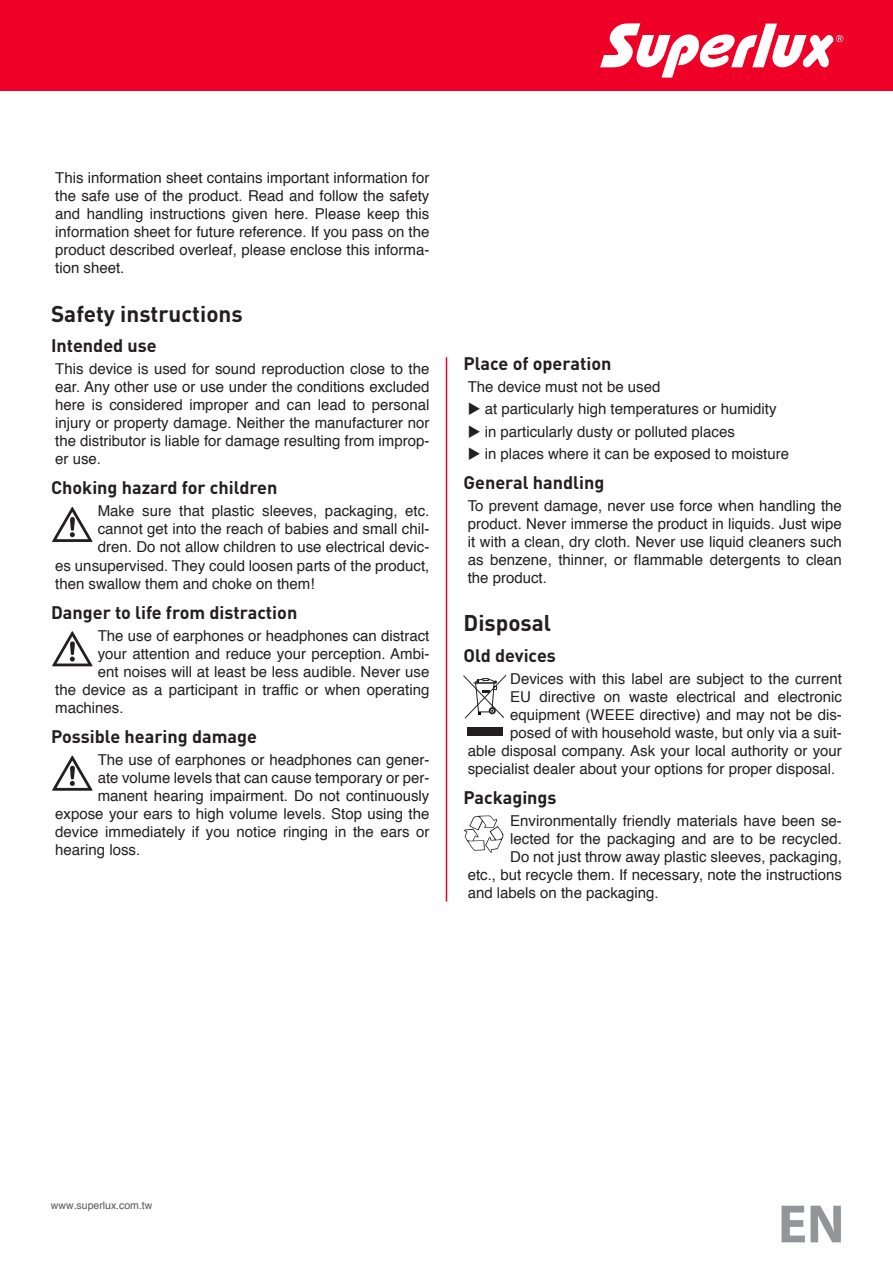
<style>
.page{position:relative;width:893px;height:1263px;background:#fff}
.page>*{position:absolute;margin:0;border:0;box-sizing:border-box;transform-origin:0 0}
.t1{font:700 54.3px "Myriad Pro";color:#939598}
.Safety_head{font:700 22.5px "DIN Pro";color:#231f20}
.Safety_subhead{font:700 18px "DIN Pro";color:#231f20}
.Body_text{font:15px/18px "Helvetica";color:#231f20;text-align:justify}
.www{font:10.5px "Helvetica";color:#57585a}
</style>
<div class="page">
<div style="left:0;top:0;width:893px;height:91px;background:#ef0027"></div>
<svg style="left:600px;top:23px;width:243px;height:55px"></svg>
<svg style="left:52px;top:506px;width:41px;height:36px"></svg>
<svg style="left:52px;top:631px;width:41px;height:36px"></svg>
<svg style="left:52px;top:755px;width:41px;height:36px"></svg>
<div style="left:468px;top:727px;width:35px;height:9px;background:#231f20"></div>
<svg style="left:463px;top:674px;width:43px;height:44px"></svg>
<svg style="left:464px;top:815px;width:39px;height:37px"></svg>
<hr style="left:446px;top:357px;width:1px;height:544px;background:#ef0027">
<p class="Body_text" style="left:55px;top:170px;width:376px">This information sheet contains important information for the safe use of the product. Read and follow the safety and handling instructions given here. Please keep this information sheet for future reference. If you pass on the product described overleaf, please enclose this informa&shy;tion sheet.</p>
<p class="Safety_head" style="left:51px;top:295px;width:193px">Safety instructions</p>
<p class="Safety_subhead" style="left:51px;top:330px;width:107px">Intended use</p>
<p class="Body_text" style="left:55px;top:360px;width:376px">This device is used for sound reproduction close to the ear. Any other use or use under the conditions excluded here is considered improper and can lead to personal injury or property damage. Neither the manufacturer nor the distributor is liable for damage resulting from improp&shy;er use.</p>
<p class="Safety_subhead" style="left:51px;top:473px;width:228px">Choking hazard for children</p>
<p class="Body_text" style="left:98px;top:503px;width:333px">Make sure that plastic sleeves, packaging, etc.</p>
<p class="Body_text" style="left:98px;top:521px;width:333px">cannot get into the reach of babies and small chil-</p>
<p class="Body_text" style="left:98px;top:539px;width:333px">dren. Do not allow children to use electrical devic-</p>
<p class="Body_text" style="left:55px;top:557px;width:376px">es unsupervised. They could loosen parts of the product,</p>
<p class="Body_text" style="left:55px;top:575px;width:261px">then swallow them and choke on them!</p>
<p class="Safety_subhead" style="left:51px;top:597px;width:248px">Danger to life from distraction</p>
<p class="Body_text" style="left:98px;top:627px;width:333px">The use of earphones or headphones can distract</p>
<p class="Body_text" style="left:98px;top:645px;width:333px">your attention and reduce your perception. Ambi-</p>
<p class="Body_text" style="left:98px;top:663px;width:333px">ent noises will at least be less audible. Never use</p>
<p class="Body_text" style="left:55px;top:681px;width:376px">the device as a participant in traffic or when operating</p>
<p class="Body_text" style="left:55px;top:699px;width:70px">machines.</p>
<p class="Safety_subhead" style="left:51px;top:721px;width:207px">Possible hearing damage</p>
<p class="Body_text" style="left:98px;top:751px;width:333px">The use of earphones or headphones can gener-</p>
<p class="Body_text" style="left:98px;top:769px;width:333px">ate volume levels that can cause temporary or per-</p>
<p class="Body_text" style="left:98px;top:787px;width:333px">manent hearing impairment. Do not continuously</p>
<p class="Body_text" style="left:55px;top:805px;width:376px">expose your ears to high volume levels. Stop using the</p>
<p class="Body_text" style="left:55px;top:823px;width:376px">device immediately if you notice ringing in the ears or</p>
<p class="Body_text" style="left:55px;top:841px;width:87px">hearing loss.</p>
<p class="Safety_subhead" style="left:463px;top:348px;width:149px">Place of operation</p>
<p class="Body_text" style="left:468px;top:378px;width:194px">The device must not be used</p>
<p class="Body_text" style="left:485px;top:400px;width:293px">at particularly high temperatures or humidity</p>
<p class="Body_text" style="left:485px;top:423px;width:252px">in particularly dusty or polluted places</p>
<p class="Body_text" style="left:485px;top:445px;width:306px">in places where it can be exposed to moisture</p>
<p class="Safety_subhead" style="left:463px;top:467px;width:142px">General handling</p>
<p class="Body_text" style="left:468px;top:497px;width:376px">To prevent damage, never use force when handling the product. Never immerse the product in liquids. Just wipe it with a clean, dry cloth. Never use liquid cleaners such as benzene, thinner, or flammable detergents to clean the product.</p>
<p class="Safety_head" style="left:463px;top:604px;width:89px">Disposal</p>
<p class="Safety_subhead" style="left:463px;top:640px;width:94px">Old devices</p>
<p class="Body_text" style="left:510px;top:670px;width:333px">Devices with this label are subject to the current</p>
<p class="Body_text" style="left:510px;top:688px;width:333px">EU directive on waste electrical and electronic</p>
<p class="Body_text" style="left:510px;top:706px;width:333px">equipment (WEEE directive) and may not be dis-</p>
<p class="Body_text" style="left:510px;top:724px;width:333px">posed of with household waste, but only via a suit-</p>
<p class="Body_text" style="left:468px;top:742px;width:376px">able disposal company. Ask your local authority or your</p>
<p class="Body_text" style="left:468px;top:760px;width:369px">specialist dealer about your options for proper disposal.</p>
<p class="Safety_subhead" style="left:463px;top:782px;width:95px">Packagings</p>
<p class="Body_text" style="left:510px;top:812px;width:333px">Environmentally friendly materials have been se-</p>
<p class="Body_text" style="left:510px;top:830px;width:333px">lected for the packaging and are to be recycled.</p>
<p class="Body_text" style="left:510px;top:848px;width:333px">Do not just throw away plastic sleeves, packaging,</p>
<p class="Body_text" style="left:468px;top:866px;width:376px">etc., but recycle them. If necessary, note the instructions</p>
<p class="Body_text" style="left:468px;top:884px;width:192px">and labels on the packaging.</p>
<p class="www" style="left:51px;top:1197px;width:103px">www.superlux.com.tw</p>
<p class="t1" style="left:778px;top:1192px;width:68px">EN</p>
</div>
